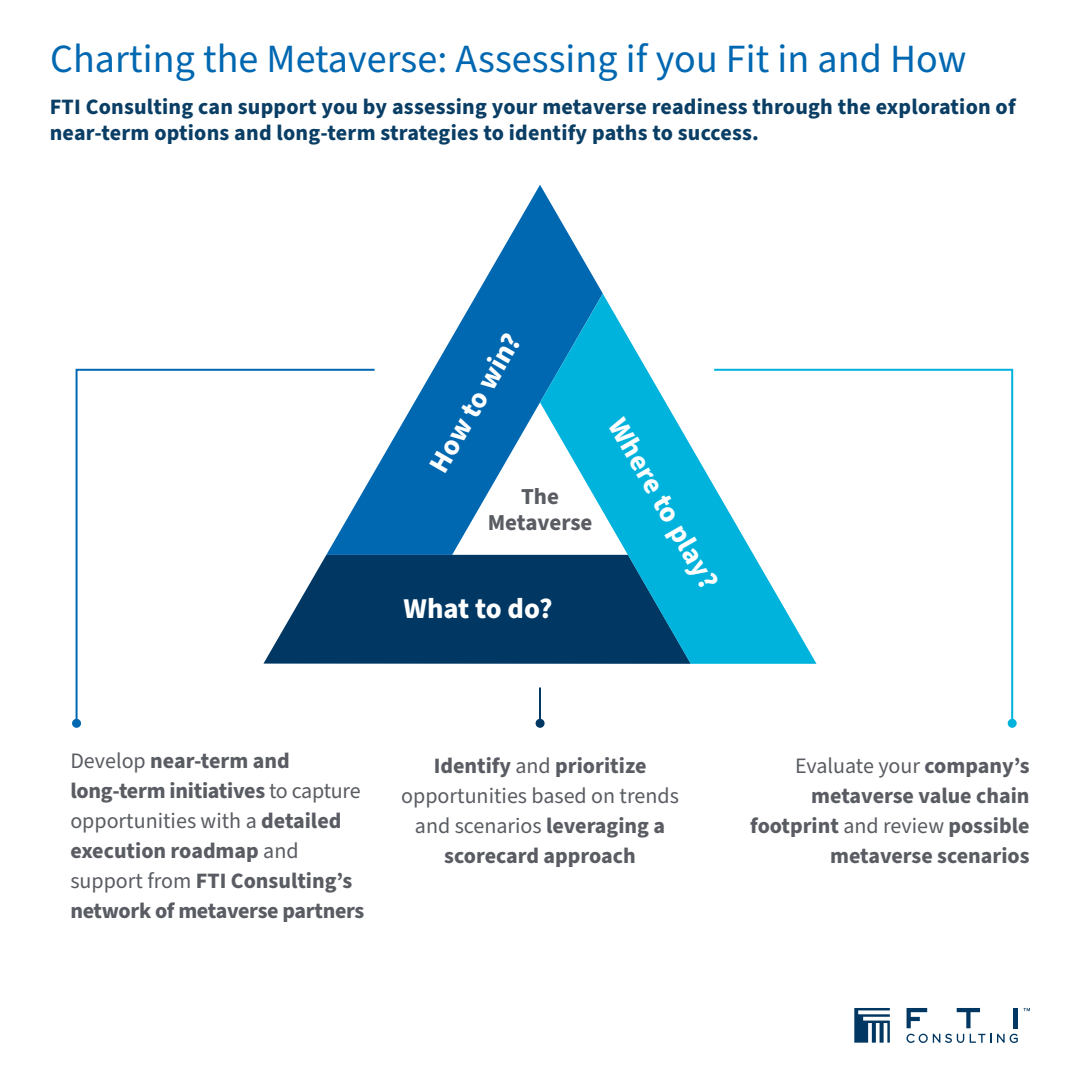
<style>
.page{position:relative;width:1080px;height:1080px;background:#fff}
.page>*{position:absolute;margin:0;border:0;box-sizing:border-box;transform-origin:0 0}
.t1{font:40px "Source Sans Pro";color:#0067b1}
.t2{font:700 28.7px "Source Sans Pro";color:#fff}
.t3{font:700 22.9px/26px "Source Sans Pro";color:#595c62;text-align:center}
.t4{font:700 22px/30px "Source Sans Pro";color:#595c62;text-align:right}
.t5{font:700 22px/26.4px "Source Sans Pro";letter-spacing:.01em;color:#0a3e65}
.s1{font-weight:400}
</style>
<div class="page">
<svg style="left:854px;top:1008px;width:36px;height:35px"></svg>
<svg style="left:906px;top:1034px;width:58px;height:9px"></svg>
<svg style="left:970px;top:1034px;width:48px;height:9px"></svg>
<svg style="left:1023px;top:1008px;width:7px;height:3px"></svg>
<svg style="left:957px;top:1008px;width:23px;height:20px"></svg>
<hr style="left:1014px;top:1008px;width:4px;height:20px;background:#003763">
<svg style="left:907px;top:1008px;width:20px;height:20px"></svg>
<svg style="left:377px;top:185px;width:226px;height:370px;fill:#0067b1"></svg>
<div style="left:377px;top:555px;width:163px;height:109px;background:#003763"></div>
<svg style="left:540px;top:294px;width:172px;height:370px;fill:#00b3dc"></svg>
<div style="left:536px;top:719px;width:9px;height:9px;background:#003763;border-radius:50%"></div>
<div style="left:72px;top:719px;width:9px;height:9px;background:#0067b1;border-radius:50%"></div>
<svg style="left:75px;top:368px;width:302px;height:357px"></svg>
<div style="left:1008px;top:719px;width:9px;height:9px;background:#00b3dc;border-radius:50%"></div>
<svg style="left:712px;top:368px;width:302px;height:357px"></svg>
<hr style="left:539px;top:687px;width:2px;height:35px;background:#003763">
<h1 class="t1" style="left:50px;top:32px;width:918px">Charting the Metaverse: Assessing if you Fit in and How</h1>
<p class="t5" style="left:50px;top:94px;width:967px">FTI Consulting can support you by assessing your metaverse readiness through the exploration of near-term options and long-term strategies to identify paths to success.</p>
<h2 class="t2" style="left:419px;top:460px;width:157px;rotate:-60deg">How to win?</h2>
<p class="t3" style="left:488px;top:484px;width:106px">The<br>Metaverse</p>
<h2 class="t2" style="left:404px;top:589px;width:150px">What to do?</h2>
<h2 class="t2" style="left:632px;top:410px;width:193px;rotate:60deg">Where to play?</h2>
<p class="t4" style="left:70px;top:746px;width:296px;text-align:left"><span class="s1">Develop</span> near-term and long-term initiatives <span class="s1">to capture opportunities with a</span> detailed execution roadmap <span class="s1">and support from</span> FTI Consulting’s network of metaverse partners</p>
<p class="t4" style="left:401px;top:751px;width:279px;text-align:center">Identify <span class="s1">and</span> prioritize <span class="s1">opportunities based on trends and scenarios</span> leveraging a scorecard approach</p>
<p class="t4" style="left:750px;top:751px;width:281px"><span class="s1">Evaluate your</span> company’s metaverse value chain footprint <span class="s1">and review</span> possible metaverse scenarios</p>
</div>
